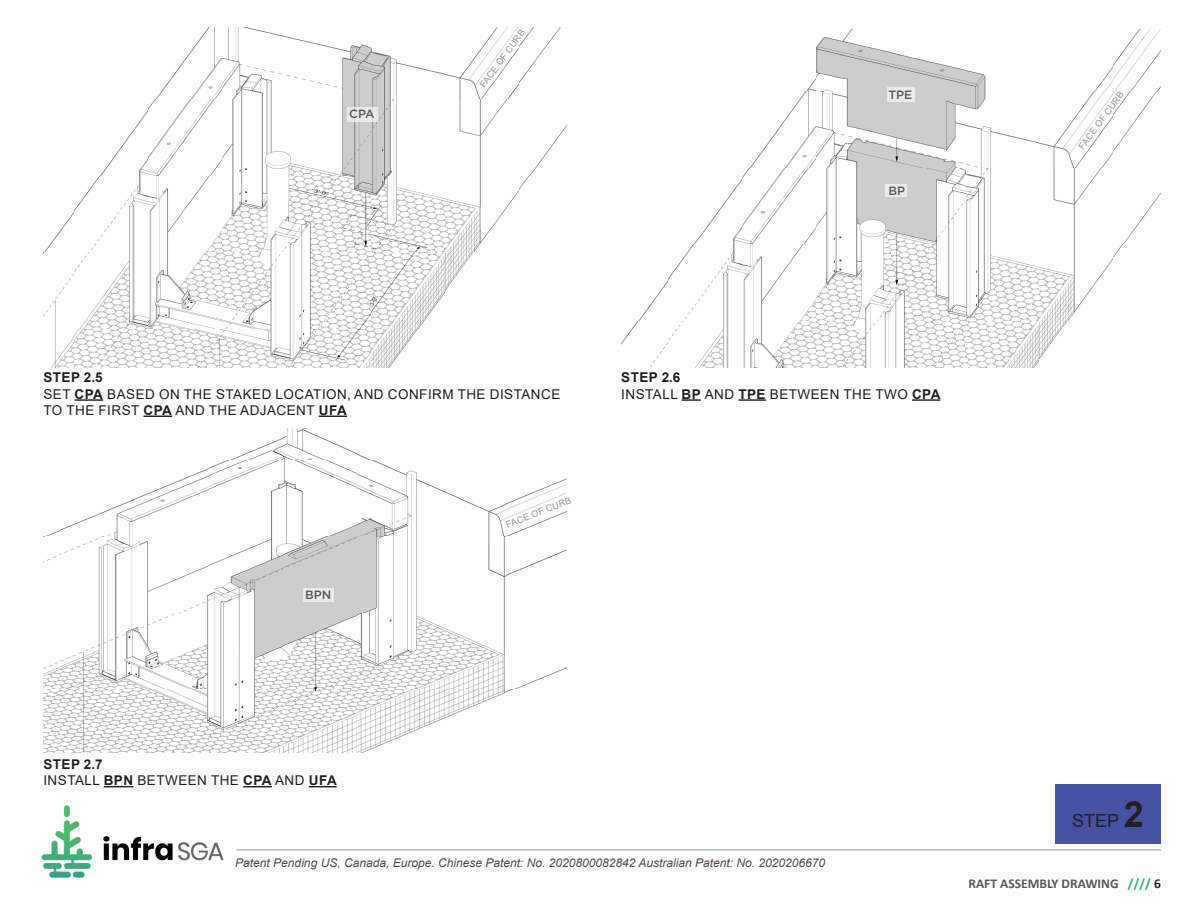
<style>
.page{position:relative;width:1188px;height:918px;background:#fff}
.page>*{position:absolute;margin:0;border:0;box-sizing:border-box;transform-origin:0 0}
.t1{font:18px "Arial";color:#231f20}
.LABEL{font:13.5px/16.2px "Arial";letter-spacing:.035em;color:#231f20}
.t2{font:700 13.5px "Calibri";color:#57585a}
.LABEL-2{font:700 13.5px "Arial";letter-spacing:.035em;color:#231f20}
.t3{font:italic 12px "Arial";color:#524a47}
.PANEL_LABEL_2{font:500 12px "Gotham";color:#57585a}
.LABEL-3{font:9px "Arial";color:#939598}
.s1{font-weight:700}
.s2{font-weight:700;font-size:36px}
.s3{color:#37ab80}
.s4{color:#231f20}
</style>
<div class="page">
<img style="left:154px;top:27px;width:407px;height:73px">
<img style="left:100px;top:100px;width:467px;height:76px">
<img style="left:43px;top:176px;width:486px;height:77px">
<img style="left:43px;top:253px;width:430px;height:76px">
<img style="left:51px;top:329px;width:367px;height:38px">
<img style="left:750px;top:28px;width:411px;height:140px">
<img style="left:692px;top:168px;width:469px;height:77px">
<img style="left:638px;top:245px;width:485px;height:76px">
<img style="left:621px;top:321px;width:447px;height:46px">
<img style="left:43px;top:468px;width:166px;height:69px">
<img style="left:209px;top:437px;width:75px;height:100px">
<img style="left:284px;top:429px;width:87px;height:31px">
<img style="left:284px;top:460px;width:283px;height:77px">
<img style="left:43px;top:537px;width:524px;height:216px">
<div style="left:1055px;top:785px;width:106px;height:59px;background:#4552a3"></div>
<img style="left:41px;top:805px;width:183px;height:73px">
<hr style="left:237px;top:849px;width:924px;height:1px;background:#939598">
<hr style="left:75px;top:399px;width:28px;height:2px;background:#231f20">
<svg style="left:143px;top:416px;width:29px;height:1px"></svg>
<svg style="left:319px;top:416px;width:28px;height:1px"></svg>
<svg style="left:682px;top:399px;width:19px;height:2px"></svg>
<hr style="left:738px;top:399px;width:28px;height:2px;background:#231f20">
<hr style="left:912px;top:399px;width:28px;height:2px;background:#231f20">
<svg style="left:104px;top:786px;width:29px;height:1px"></svg>
<svg style="left:243px;top:786px;width:29px;height:1px"></svg>
<svg style="left:309px;top:786px;width:28px;height:1px"></svg>
<svg style="left:347px;top:107px;width:30px;height:15px"></svg>
<div style="left:887px;top:87px;width:28px;height:15px;background:#ebebeb"></div>
<div style="left:886px;top:184px;width:21px;height:13px;background:#ebebeb"></div>
<div style="left:303px;top:588px;width:31px;height:13px;background:#ebebeb"></div>
<p class="PANEL_LABEL_2" style="left:349px;top:106px;width:27px">CPA</p>
<p class="LABEL-3" style="left:477px;top:83px;width:71px;rotate:-54deg">FACE OF CURB</p>
<p class="PANEL_LABEL_2" style="left:888px;top:87px;width:25px">TPE</p>
<p class="PANEL_LABEL_2" style="left:889px;top:183px;width:18px">BP</p>
<p class="LABEL-3" style="left:1076px;top:145px;width:71px;rotate:-54deg">FACE OF CURB</p>
<p class="LABEL-2" style="left:43px;top:368px;width:61px">STEP 2.5</p>
<p class="LABEL" style="left:43px;top:386px;width:518px">SET <span class="s1">CPA</span> BASED ON THE STAKED LOCATION, AND CONFIRM THE DISTANCE<br>TO THE FIRST <span class="s1">CPA</span> AND THE ADJACENT <span class="s1">UFA</span></p>
<p class="PANEL_LABEL_2" style="left:305px;top:587px;width:28px">BPN</p>
<p class="LABEL-3" style="left:504px;top:520px;width:71px;rotate:-22deg">FACE OF CURB</p>
<p class="LABEL-2" style="left:621px;top:368px;width:61px">STEP 2.6</p>
<p class="LABEL" style="left:621px;top:386px;width:321px">INSTALL <span class="s1">BP</span> AND <span class="s1">TPE</span> BETWEEN THE TWO <span class="s1">CPA</span></p>
<p class="LABEL-2" style="left:43px;top:755px;width:61px">STEP 2.7</p>
<p class="LABEL" style="left:43px;top:772px;width:295px">INSTALL <span class="s1">BPN</span> BETWEEN THE <span class="s1">CPA</span> AND <span class="s1">UFA</span></p>
<p class="t3" style="left:235px;top:855px;width:591px">Patent Pending US, Canada, Europe. Chinese Patent: No. 2020800082842 Australian Patent: No. 2020206670</p>
<p class="t1" style="left:1072px;top:809px;width:73px">STEP <span class="s2">2</span></p>
<p class="t2" style="left:968px;top:874px;width:194px">RAFT ASSEMBLY DRAWING <span class="s3">////</span> <span class="s4">6</span></p>
</div>
